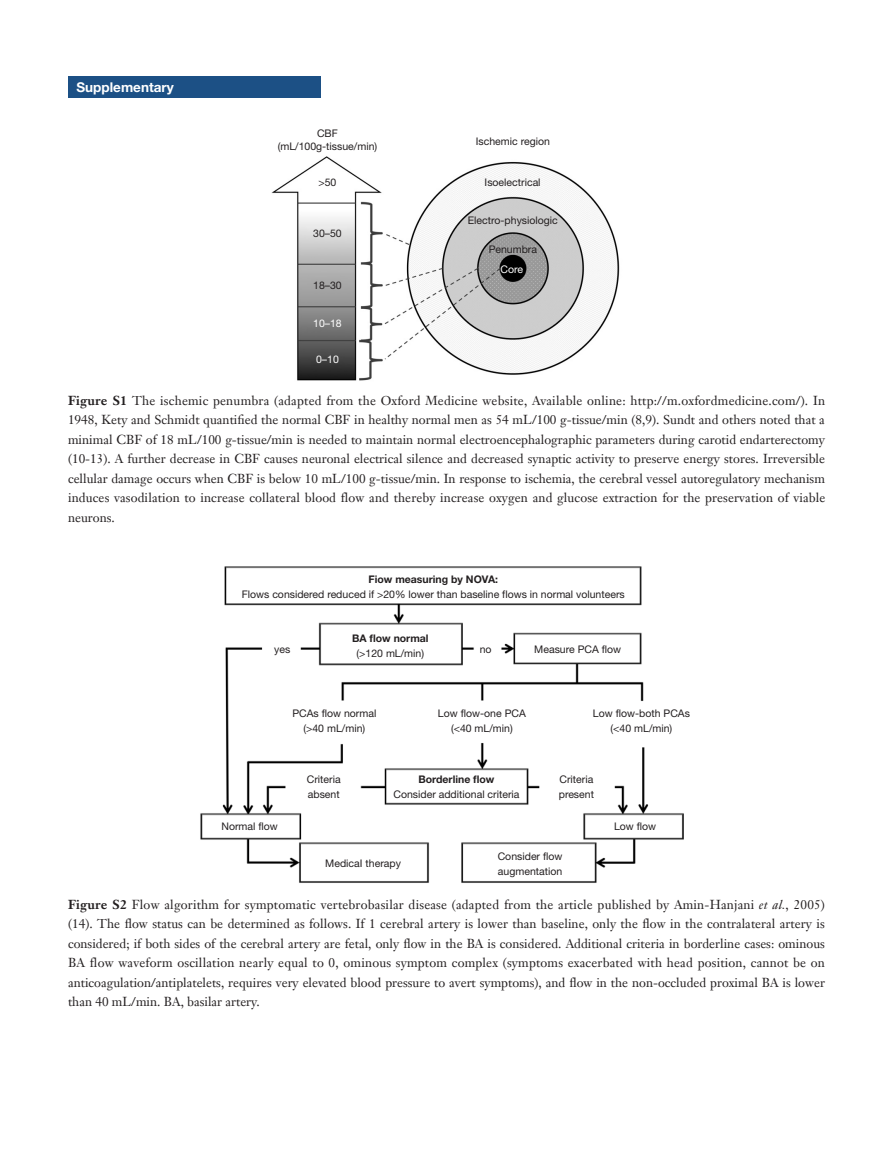
<style>
.page{position:relative;width:893px;height:1170px;background:#fff}
.page>*{position:absolute;margin:0;border:0;box-sizing:border-box;transform-origin:0 0}
.t1{font:700 13.5px "Helvetica Neue LT Pro";color:#fff}
.t2{font:12.75px/19.5px "Janson Text LT";color:#231f20;text-align:justify}
.二级标题下沉{font:10.5px "Helvetica Neue LT Pro";color:#231f20}
.二级标题下沉-2{font:700 10.5px "Helvetica Neue LT Pro";color:#231f20}
.二级标题下沉-3{font:10.5px "Helvetica Neue LT Pro";color:#fff}
.s1{font-weight:700}
.s2{font-style:italic}
</style>
<div class="page">
<div style="left:68px;top:77px;width:252px;height:21px;background:#1c5085"></div>
<img style="left:271px;top:156px;width:349px;height:225px">
<img style="left:200px;top:566px;width:484px;height:317px">
<p class="t1" style="left:77px;top:79px;width:99px">Supplementary</p>
<p class="二级标题下沉" style="left:317px;top:126px;width:22px">CBF</p>
<p class="二级标题下沉" style="left:278px;top:140px;width:101px">(mL/100g-tissue/min)</p>
<p class="二级标题下沉" style="left:318px;top:176px;width:19px">&gt;50</p>
<p class="二级标题下沉" style="left:313px;top:227px;width:30px">30–50</p>
<p class="二级标题下沉" style="left:313px;top:278px;width:30px">18–30</p>
<p class="二级标题下沉-3" style="left:313px;top:317px;width:30px">10–18</p>
<p class="二级标题下沉-3" style="left:316px;top:353px;width:24px">0–10</p>
<p class="二级标题下沉" style="left:476px;top:134px;width:76px">Ischemic region</p>
<p class="二级标题下沉" style="left:485px;top:176px;width:57px">Isoelectrical</p>
<p class="二级标题下沉" style="left:468px;top:214px;width:92px">Electro-physiologic</p>
<p class="二级标题下沉" style="left:489px;top:243px;width:50px">Penumbra</p>
<p class="二级标题下沉-3" style="left:500px;top:262px;width:24px">Core</p>
<p class="t2" style="left:68px;top:390px;width:759px"><span class="s1">Figure S1</span> The ischemic penumbra (adapted from the Oxford Medicine website, Available online: http://m.oxfordmedicine.com/). In 1948, Kety and Schmidt quantified the normal CBF in healthy normal men as 54 mL/100 g-tissue/min (8,9). Sundt and others noted that a minimal CBF of 18 mL/100 g-tissue/min is needed to maintain normal electroencephalographic parameters during carotid endarterectomy (10-13). A further decrease in CBF causes neuronal electrical silence and decreased synaptic activity to preserve energy stores. Irreversible cellular damage occurs when CBF is below 10 mL/100 g-tissue/min. In response to ischemia, the cerebral vessel autoregulatory mechanism induces vasodilation to increase collateral blood flow and thereby increase oxygen and glucose extraction for the preservation of viable neurons.</p>
<p class="二级标题下沉-2" style="left:368px;top:572px;width:131px">Fiow measuring by NOVA:</p>
<p class="二级标题下沉" style="left:242px;top:587px;width:384px">Flows considered reduced if &gt;20% lower than baseline flows in normal volunteers</p>
<p class="二级标题下沉-2" style="left:352px;top:631px;width:78px">BA flow normal</p>
<p class="二级标题下沉" style="left:357px;top:646px;width:69px">(&gt;120 mL/min)</p>
<p class="二级标题下沉" style="left:274px;top:642px;width:18px">yes</p>
<p class="二级标题下沉" style="left:480px;top:642px;width:13px">no</p>
<p class="二级标题下沉" style="left:534px;top:642px;width:88px">Measure PCA flow</p>
<p class="二级标题下沉" style="left:292px;top:706px;width:85px">PCAs flow normal</p>
<p class="二级标题下沉" style="left:303px;top:721px;width:63px">(&gt;40 mL/min)</p>
<p class="二级标题下沉" style="left:438px;top:706px;width:89px">Low flow-one PCA</p>
<p class="二级标题下沉" style="left:451px;top:721px;width:63px">(&lt;40 mL/min)</p>
<p class="二级标题下沉" style="left:593px;top:706px;width:99px">Low flow-both PCAs</p>
<p class="二级标题下沉" style="left:611px;top:721px;width:63px">(&lt;40 mL/min)</p>
<p class="二级标题下沉" style="left:222px;top:819px;width:58px">Normal flow</p>
<p class="二级标题下沉" style="left:307px;top:773px;width:35px">Criteria</p>
<p class="二级标题下沉" style="left:308px;top:788px;width:33px">absent</p>
<p class="二级标题下沉-2" style="left:418px;top:772px;width:77px">Borderline flow</p>
<p class="二级标题下沉" style="left:393px;top:788px;width:127px">Consider additional criteria</p>
<p class="二级标题下沉" style="left:559px;top:773px;width:35px">Criteria</p>
<p class="二级标题下沉" style="left:559px;top:788px;width:37px">present</p>
<p class="二级标题下沉" style="left:325px;top:856px;width:77px">MedicaI therapy</p>
<p class="二级标题下沉" style="left:498px;top:849px;width:66px">Consider flow</p>
<p class="二级标题下沉" style="left:498px;top:864px;width:66px">augmentation</p>
<p class="二级标题下沉" style="left:614px;top:819px;width:44px">Low flow</p>
<p class="t2" style="left:68px;top:894px;width:758px"><span class="s1">Figure S2</span> Flow algorithm for symptomatic vertebrobasilar disease (adapted from the article published by Amin-Hanjani <span class="s2">et al.</span>, 2005) (14). The flow status can be determined as follows. If 1 cerebral artery is lower than baseline, only the flow in the contralateral artery is considered; if both sides of the cerebral artery are fetal, only flow in the BA is considered. Additional criteria in borderline cases: ominous BA flow waveform oscillation nearly equal to 0, ominous symptom complex (symptoms exacerbated with head position, cannot be on anticoagulation/antiplatelets, requires very elevated blood pressure to avert symptoms), and flow in the non-occluded proximal BA is lower than 40 mL/min. BA, basilar artery.</p>
</div>
